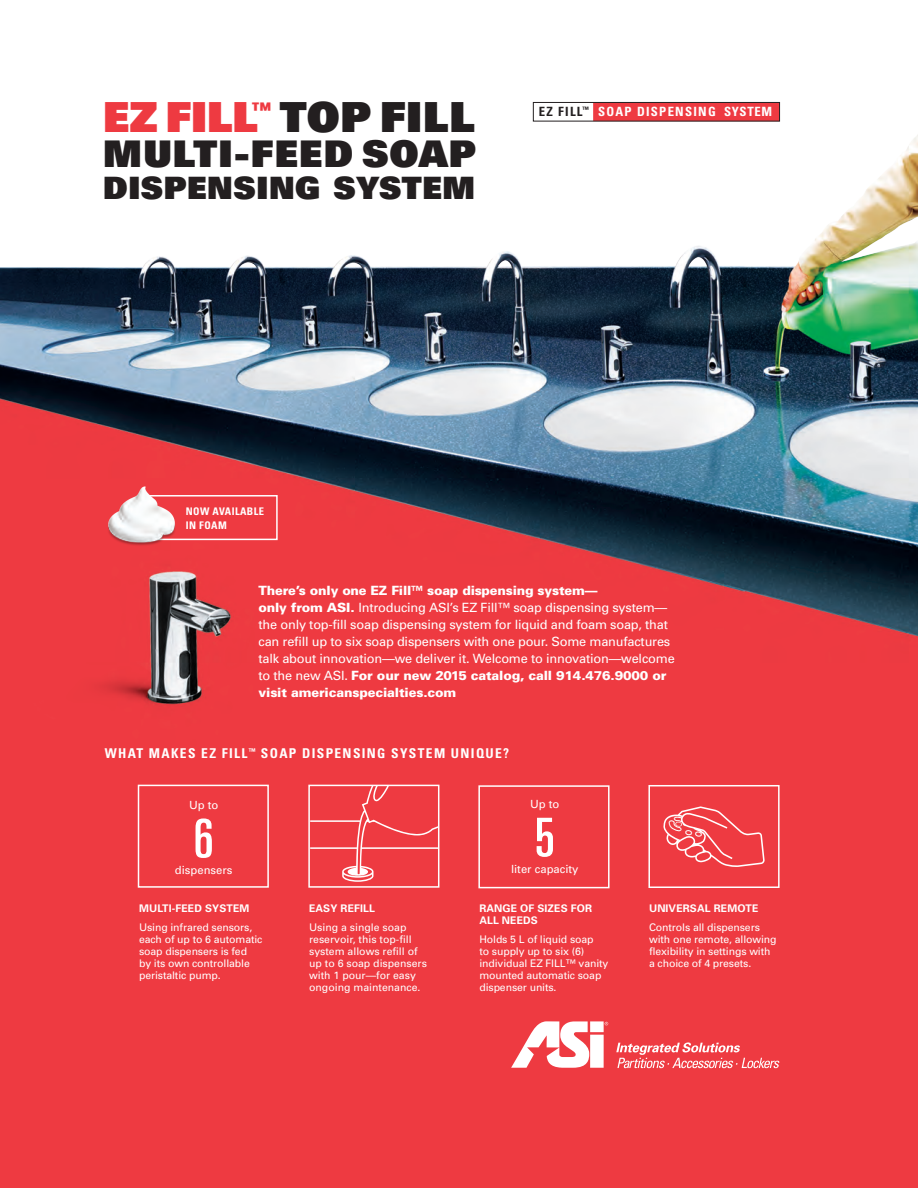
<style>
.page{position:relative;width:918px;height:1188px;background:#fff}
.page>*{position:absolute;margin:0;border:0;box-sizing:border-box;transform-origin:0 0}
.t1{font:ultra-condensed 53.85px "Univers";color:#fff}
.t2{font:900 41.55px "Univers";color:#231f20}
.t3{font:900 36.75px "Univers";letter-spacing:.03em;color:#231f20}
.t4{font:900 30.75px "Univers";letter-spacing:.02em;color:#231f20}
.t5{font:700 condensed 13.5px "Univers";letter-spacing:.1em;color:#fff}
.t6{font:12.75px/17px "Univers";letter-spacing:-.015em;color:#fff}
.t7{font:700 condensed 12.75px "Univers";letter-spacing:.1em;color:#fff}
.t8{font:11.25px "Univers";color:#fff}
.t9{font:10.5px/12px "Univers";letter-spacing:-.01em;color:#fff}
.t10{font:700 10.5px/12px "Univers";letter-spacing:.01em;color:#fff}
.t11{font:700 condensed 10.5px/13.5px "Univers";letter-spacing:.04em;color:#fff}
.s1{color:#ee3a41}
.s2{color:#231f20}
.s3{font-weight:900}
</style>
<div class="page">
<div style="left:593px;top:103px;width:187px;height:18px;background:#ee3a41"></div>
<div style="left:533px;top:102px;width:247px;height:19px;border:1px solid #231f20"></div>
<img style="left:0;top:110px;width:918px;height:1078px">
<div style="left:141px;top:495px;width:137px;height:45px;border:2px solid #fff"></div>
<img style="left:100px;top:474px;width:86px;height:86px">
<svg style="left:311px;top:788px;width:125px;height:94px;background:#ef494f"></svg>
<div style="left:308px;top:785px;width:131px;height:103px;border:2px solid #fff"></div>
<div style="left:138px;top:785px;width:131px;height:103px;border:2px solid #fff"></div>
<svg style="left:663px;top:806px;width:102px;height:61px;background:#f0555b"></svg>
<div style="left:648px;top:785px;width:132px;height:103px;border:2px solid #fff"></div>
<div style="left:478px;top:785px;width:132px;height:103px;border:2px solid #fff"></div>
<svg style="left:511px;top:1021px;width:97px;height:47px"></svg>
<svg style="left:616px;top:1042px;width:164px;height:26px;background:#f1696e"></svg>
<h2 class="t2" style="left:103px;top:90px;width:373px"><span class="s1">EZ FILL</span><sup>™</sup> TOP FILL</h2>
<h3 class="t3" style="left:103px;top:129px;width:374px">MULTI-FEED SOAP</h3>
<h3 class="t4" style="left:103px;top:167px;width:373px">DISPENSING SYSTEM</h3>
<p class="t7" style="left:539px;top:104px;width:235px"><span class="s2">EZ FILL</span><sup>™</sup> SOAP DISPENSING SYSTEM</p>
<p class="t11" style="left:186px;top:504px;width:80px">NOW AVAILABLE<br>IN FOAM</p>
<p class="t6" style="left:259px;top:582px;width:418px"><span class="s3">There’s only one EZ Fill™ soap dispensing system—<br>only from ASI.</span> Introducing ASI’s EZ Fill™ soap dispensing system— the only top-fill soap dispensing system for liquid and foam soap, that can refill up to six soap dispensers with one pour. Some manufactures talk about innovation—we deliver it. Welcome to innovation—welcome to the new ASI. <span class="s3">For our new 2015 catalog, call 914.476.9000 or visit americanspecialties.com</span></p>
<p class="t5" style="left:105px;top:745px;width:406px">WHAT MAKES EZ FILL<sup>™</sup> SOAP DISPENSING SYSTEM UNIQUE?</p>
<p class="t8" style="left:189px;top:799px;width:31px">Up to</p>
<h1 class="t1" style="left:194px;top:808px;width:22px">6</h1>
<p class="t8" style="left:175px;top:864px;width:59px">dispensers</p>
<p class="t10" style="left:139px;top:902px;width:112px">MULTI-FEED SYSTEM</p>
<p class="t9" style="left:139px;top:921px;width:125px">Using infrared sensors, each of up to 6 automatic soap dispensers is fed<br>by its own controllable peristaltic pump.</p>
<p class="t10" style="left:309px;top:902px;width:67px">EASY REFILL</p>
<p class="t9" style="left:309px;top:921px;width:119px">Using a single soap reservoir, this top-fill system allows refill of up to 6 soap dispensers with 1 pour—for easy ongoing maintenance.</p>
<p class="t8" style="left:530px;top:797px;width:31px">Up to</p>
<h1 class="t1" style="left:535px;top:807px;width:22px">5</h1>
<p class="t8" style="left:511px;top:863px;width:69px">liter capacity</p>
<p class="t10" style="left:479px;top:902px;width:114px">RANGE OF SIZES FOR<br>ALL NEEDS</p>
<p class="t9" style="left:479px;top:933px;width:131px">Holds 5 L of liquid soap<br>to supply up to six (6) individual EZ FILL™ vanity mounted automatic soap dispenser units.</p>
<p class="t10" style="left:649px;top:902px;width:111px">UNIVERSAL REMOTE</p>
<p class="t9" style="left:649px;top:921px;width:129px">Controls all dispensers with one remote, allowing flexibility in settings with a choice of 4 presets.</p>
</div>
